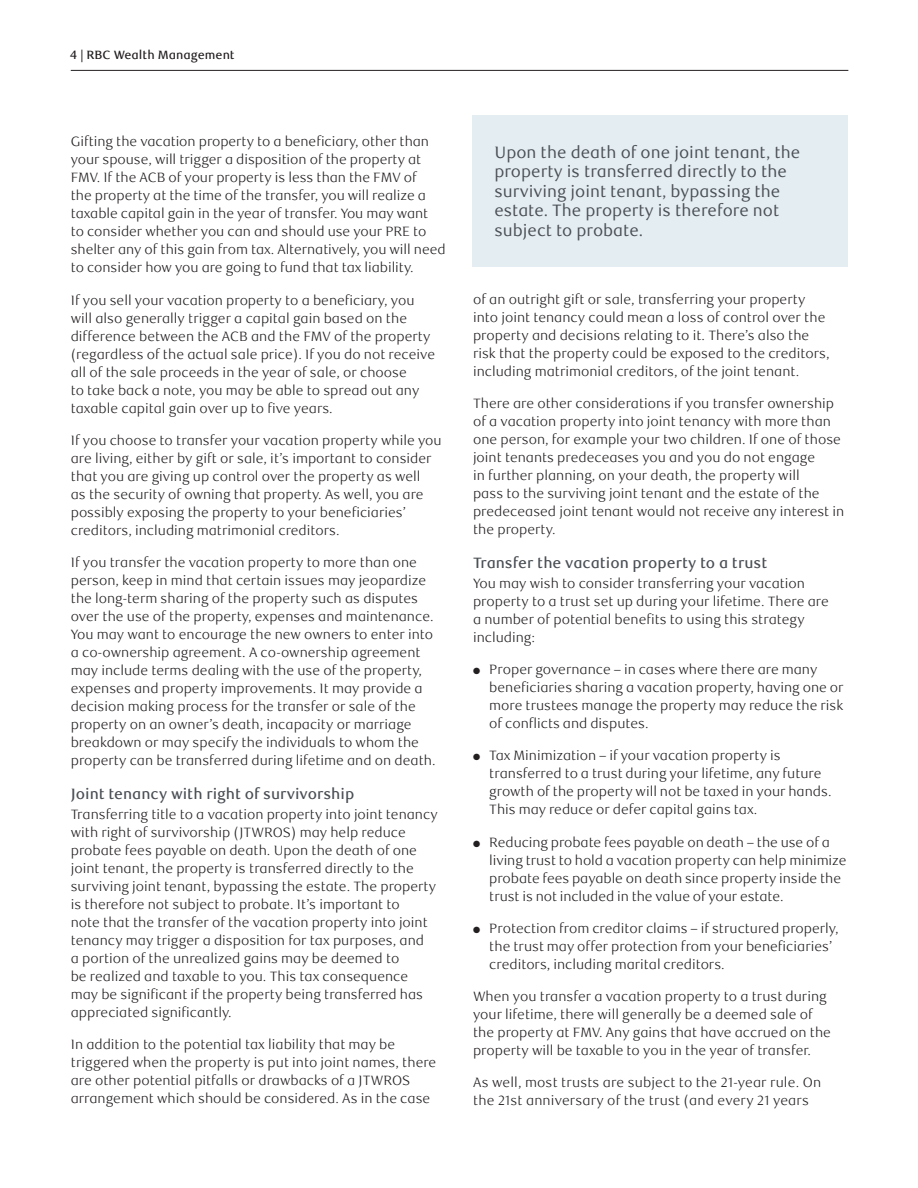
<style>
.page{position:relative;width:918px;height:1188px;background:#fff}
.page>*{position:absolute;margin:0;border:0;box-sizing:border-box;transform-origin:0 0}
.t1{font:16.5px/19.5px "RBC Text";color:#4a4f55}
._6-Subhead_L1{font:500 15px "RBC Text";color:#4a4f55}
._5-Body_Copy{font:300 13.5px/18px "RBC Text";color:#231f20}
.t2{font:500 12px "RBC Text";color:#231f20}
</style>
<div class="page">
<hr style="left:71px;top:70px;width:777px;height:1px;background:#231f20">
<div style="left:473px;top:115px;width:375px;height:152px;background:#e4edf2"></div>
<p class="t2" style="left:70px;top:47px;width:166px">4 | RBC Wealth Management</p>
<p class="_5-Body_Copy" style="left:71px;top:133px;width:376px">Gifting the vacation property to a beneficiary, other than your spouse, will trigger a disposition of the property at FMV. If the ACB of your property is less than the FMV of<br>the property at the time of the transfer, you will realize a taxable capital gain in the year of transfer. You may want<br>to consider whether you can and should use your PRE to shelter any of this gain from tax. Alternatively, you will need to consider how you are going to fund that tax liability.</p>
<p class="_5-Body_Copy" style="left:71px;top:291px;width:366px">If you sell your vacation property to a beneficiary, you will also generally trigger a capital gain based on the difference between the ACB and the FMV of the property (regardless of the actual sale price). If you do not receive all of the sale proceeds in the year of sale, or choose<br>to take back a note, you may be able to spread out any taxable capital gain over up to five years.</p>
<p class="_5-Body_Copy" style="left:71px;top:431px;width:372px">If you choose to transfer your vacation property while you are living, either by gift or sale, it’s important to consider that you are giving up control over the property as well<br>as the security of owning that property. As well, you are possibly exposing the property to your beneficiaries’ creditors, including matrimonial creditors.</p>
<p class="_5-Body_Copy" style="left:71px;top:554px;width:366px">If you transfer the vacation property to more than one person, keep in mind that certain issues may jeopardize the long-term sharing of the property such as disputes over the use of the property, expenses and maintenance.<br>You may want to encourage the new owners to enter into a co-ownership agreement. A co-ownership agreement may include terms dealing with the use of the property, expenses and property improvements. It may provide a decision making process for the transfer or sale of the property on an owner’s death, incapacity or marriage breakdown or may specify the individuals to whom the property can be transferred during lifetime and on death.</p>
<h3 class="_6-Subhead_L1" style="left:71px;top:785px;width:285px">Joint tenancy with right of survivorship</h3>
<p class="_5-Body_Copy" style="left:71px;top:806px;width:369px">Transferring title to a vacation property into joint tenancy with right of survivorship (JTWROS) may help reduce probate fees payable on death. Upon the death of one joint tenant, the property is transferred directly to the surviving joint tenant, bypassing the estate. The property is therefore not subject to probate. It’s important to<br>note that the transfer of the vacation property into joint tenancy may trigger a disposition for tax purposes, and<br>a portion of the unrealized gains may be deemed to<br>be realized and taxable to you. This tax consequence may be significant if the property being transferred has appreciated significantly.</p>
<p class="_5-Body_Copy" style="left:71px;top:1036px;width:367px">In addition to the potential tax liability that may be triggered when the property is put into joint names, there are other potential pitfalls or drawbacks of a JTWROS arrangement which should be considered. As in the case</p>
<p class="t1" style="left:494px;top:143px;width:308px">Upon the death of one joint tenant, the property is transferred directly to the surviving joint tenant, bypassing the estate. The property is therefore not subject to probate.</p>
<p class="_5-Body_Copy" style="left:473px;top:290px;width:358px">of an outright gift or sale, transferring your property into joint tenancy could mean a loss of control over the property and decisions relating to it. There’s also the risk that the property could be exposed to the creditors, including matrimonial creditors, of the joint tenant.</p>
<p class="_5-Body_Copy" style="left:473px;top:395px;width:373px">There are other considerations if you transfer ownership of a vacation property into joint tenancy with more than one person, for example your two children. If one of those joint tenants predeceases you and you do not engage<br>in further planning, on your death, the property will<br>pass to the surviving joint tenant and the estate of the predeceased joint tenant would not receive any interest in the property.</p>
<h3 class="_6-Subhead_L1" style="left:473px;top:554px;width:296px">Transfer the vacation property to a trust</h3>
<p class="_5-Body_Copy" style="left:473px;top:575px;width:357px">You may wish to consider transferring your vacation property to a trust set up during your lifetime. There are a number of potential benefits to using this strategy including:</p>
<p class="_5-Body_Copy" style="left:489px;top:661px;width:356px;text-indent:-16px">● Proper governance – in cases where there are many beneficiaries sharing a vacation property, having one or more trustees manage the property may reduce the risk of conflicts and disputes.</p>
<p class="_5-Body_Copy" style="left:489px;top:747px;width:344px;text-indent:-16px">● Tax Minimization – if your vacation property is transferred to a trust during your lifetime, any future growth of the property will not be taxed in your hands.<br>This may reduce or defer capital gains tax.</p>
<p class="_5-Body_Copy" style="left:489px;top:833px;width:359px;text-indent:-16px">● Reducing probate fees payable on death – the use of a living trust to hold a vacation property can help minimize probate fees payable on death since property inside the trust is not included in the value of your estate.</p>
<p class="_5-Body_Copy" style="left:489px;top:920px;width:351px;text-indent:-16px">● Protection from creditor claims – if structured properly, the trust may offer protection from your beneficiaries’ creditors, including marital creditors.</p>
<p class="_5-Body_Copy" style="left:473px;top:988px;width:359px">When you transfer a vacation property to a trust during your lifetime, there will generally be a deemed sale of the property at FMV. Any gains that have accrued on the property will be taxable to you in the year of transfer.</p>
<p class="_5-Body_Copy" style="left:473px;top:1074px;width:350px">As well, most trusts are subject to the 21-year rule. On the 21st anniversary of the trust (and every 21 years</p>
</div>
